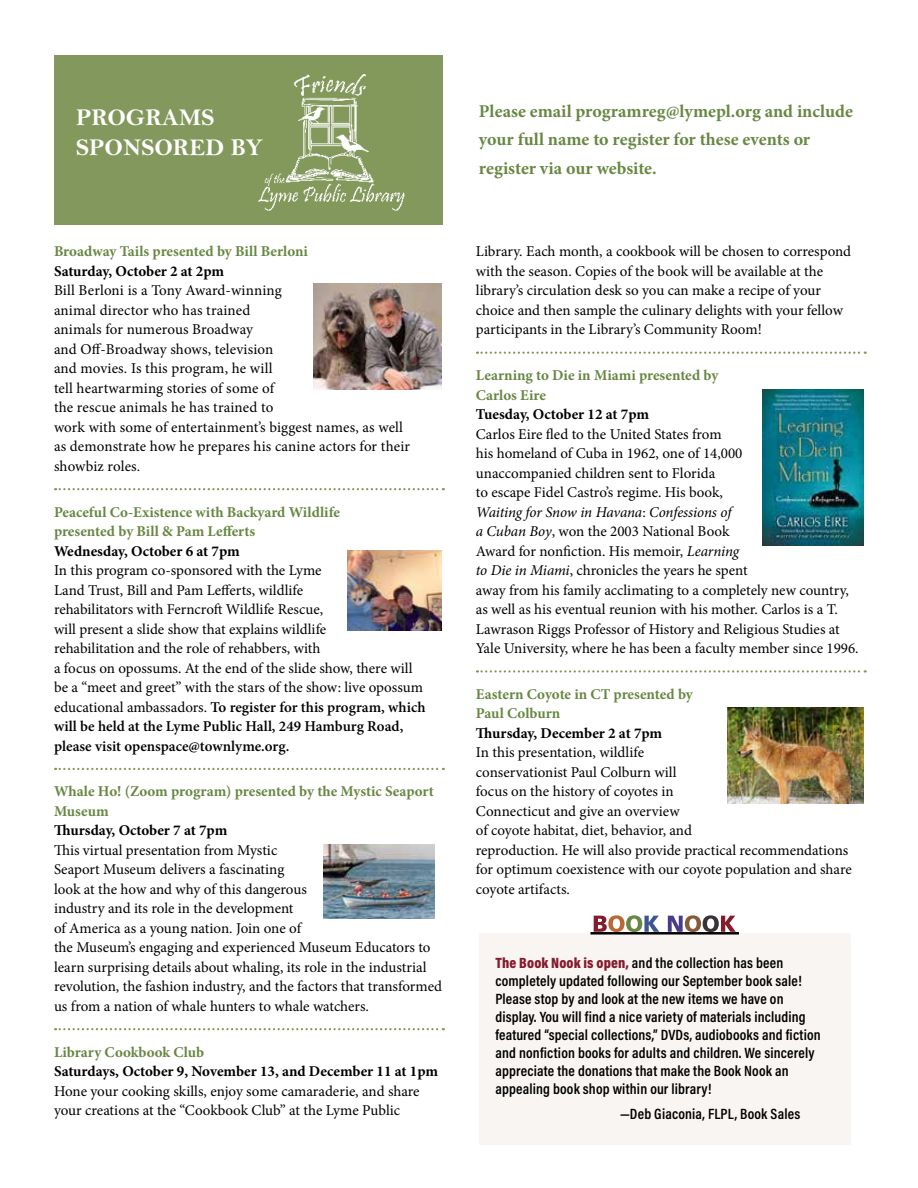
<style>
.page{position:relative;width:918px;height:1188px;background:#fff}
.page>*{position:absolute;margin:0;border:0;box-sizing:border-box;transform-origin:0 0}
.t1{font:700 24px/30px "Bell";color:#fff}
.t2{font:700 18px/28.5px "Minion Pro";letter-spacing:-.005em;color:#678742}
.t3{font:15px/19.5px "Minion Pro";color:#000}
.t4{font:600 15px/18px "Acumin Pro Cond";letter-spacing:.01em;color:#000}
.t5{font:700 15px/19.5px "Minion Pro";color:#678742}
.t6{font:700 15px "Minion Pro";letter-spacing:.005em;color:#000}
.s1{font-weight:600}
.s2{font-style:italic}
.s3{font-weight:900;color:#851c2e}
</style>
<div class="page">
<div style="left:54px;top:55px;width:388px;height:169px;background:#83985c"></div>
<svg style="left:55px;top:488px;width:389px;height:2px"></svg>
<svg style="left:55px;top:768px;width:389px;height:2px"></svg>
<svg style="left:55px;top:1028px;width:389px;height:2px"></svg>
<img style="left:258px;top:74px;width:147px;height:137px">
<img style="left:313px;top:283px;width:128px;height:107px">
<img style="left:348px;top:550px;width:93px;height:81px">
<img style="left:323px;top:844px;width:112px;height:74px">
<svg style="left:477px;top:352px;width:389px;height:2px"></svg>
<svg style="left:477px;top:670px;width:389px;height:3px"></svg>
<img style="left:763px;top:390px;width:101px;height:155px">
<img style="left:728px;top:707px;width:136px;height:96px">
<div style="left:479px;top:933px;width:371px;height:212px;background:#f8f5f2"></div>
<svg style="left:668px;top:915px;width:68px;height:17px"></svg>
<svg style="left:594px;top:915px;width:65px;height:17px"></svg>
<hr style="left:590px;top:932px;width:149px;height:3px;background:#000">
<h1 class="t1" style="left:76px;top:103px;width:189px">PROGRAMS<br>SPONSORED BY</h1>
<p class="t2" style="left:479px;top:97px;width:375px">Please email programreg@lymepl.org and include your full name to register for these events or register via our website.</p>
<p class="t5" style="left:54px;top:242px;width:255px">Broadway Tails presented by Bill Berloni</p>
<p class="t6" style="left:54px;top:260px;width:172px">Saturday, October 2 at 2pm</p>
<p class="t3" style="left:54px;top:281px;width:358px">Bill Berloni is a Tony Award-winning<br>animal director who has trained<br>animals for numerous Broadway<br>and Off-Broadway shows, television<br>and movies. Is this program, he will<br>tell heartwarming stories of some of<br>the rescue animals he has trained to<br>work with some of entertainment’s biggest names, as well as demonstrate how he prepares his canine actors for their showbiz roles.</p>
<p class="t5" style="left:54px;top:502px;width:288px">Peaceful Co-Existence with Backyard Wildlife presented by Bill &amp; Pam Lefferts</p>
<p class="t6" style="left:54px;top:540px;width:187px">Wednesday, October 6 at 7pm</p>
<p class="t3" style="left:54px;top:561px;width:373px">In this program co-sponsored with the Lyme<br>Land Trust, Bill and Pam Lefferts, wildlife<br>rehabilitators with Ferncroft Wildlife Rescue,<br>will present a slide show that explains wildlife<br>rehabilitation and the role of rehabbers, with<br>a focus on opossums. At the end of the slide show, there will be a “meet and greet” with the stars of the show: live opossum educational ambassadors. <span class="s1">To register for this program, which will be held at the Lyme Public Hall, 249 Hamburg Road, please visit openspace@townlyme.org.</span></p>
<p class="t5" style="left:54px;top:782px;width:381px">Whale Ho! (Zoom program) presented by the Mystic Seaport<br>Museum</p>
<p class="t6" style="left:54px;top:820px;width:175px">Thursday, October 7 at 7pm</p>
<p class="t3" style="left:54px;top:840px;width:390px">This virtual presentation from Mystic<br>Seaport Museum delivers a fascinating<br>look at the how and why of this dangerous<br>industry and its role in the development<br>of America as a young nation. Join one of<br>the Museum’s engaging and experienced Museum Educators to learn surprising details about whaling, its role in the industrial revolution, the fashion industry, and the factors that transformed us from a nation of whale hunters to whale watchers.</p>
<p class="t5" style="left:54px;top:1042px;width:152px">Library Cookbook Club</p>
<p class="t6" style="left:54px;top:1061px;width:386px">Saturdays, October 9, November 13, and December 11 at 1pm</p>
<p class="t3" style="left:54px;top:1081px;width:367px">Hone your cooking skills, enjoy some camaraderie, and share your creations at the “Cookbook Club” at the Lyme Public</p>
<p class="t3" style="left:476px;top:242px;width:377px">Library. Each month, a cookbook will be chosen to correspond with the season. Copies of the book will be available at the library’s circulation desk so you can make a recipe of your choice and then sample the culinary delights with your fellow participants in the Library’s Community Room!</p>
<p class="t5" style="left:476px;top:365px;width:244px">Learning to Die in Miami presented by<br>Carlos Eire</p>
<p class="t6" style="left:476px;top:404px;width:175px">Tuesday, October 12 at 7pm</p>
<p class="t3" style="left:476px;top:424px;width:384px">Carlos Eire fled to the United States from<br>his homeland of Cuba in 1962, one of 14,000<br>unaccompanied children sent to Florida<br>to escape Fidel Castro’s regime. His book,<br><span class="s2">Waiting for Snow in Havana</span>: <span class="s2">Confessions of<br>a Cuban Boy</span>, won the 2003 National Book<br>Award for nonfiction. His memoir, <span class="s2">Learning<br>to Die in Miami</span>, chronicles the years he spent<br>away from his family acclimating to a completely new country, as well as his eventual reunion with his mother. Carlos is a T.<br>Lawrason Riggs Professor of History and Religious Studies at Yale University, where he has been a faculty member since 1996.</p>
<p class="t5" style="left:476px;top:684px;width:219px">Eastern Coyote in CT presented by<br>Paul Colburn</p>
<p class="t6" style="left:476px;top:722px;width:188px">Thursday, December 2 at 7pm</p>
<p class="t3" style="left:476px;top:743px;width:377px">In this presentation, wildlife<br>conservationist Paul Colburn will<br>focus on the history of coyotes in<br>Connecticut and give an overview<br>of coyote habitat, diet, behavior, and<br>reproduction. He will also provide practical recommendations for optimum coexistence with our coyote population and share coyote artifacts.</p>
<p class="t4" style="left:495px;top:954px;width:327px"><span class="s3">The Book Nook is open,</span> and the collection has been completely updated following our September book sale!<br>Please stop by and look at the new items we have on display. You will find a nice variety of materials including featured “special collections,” DVDs, audiobooks and fiction and nonfiction books for adults and children. We sincerely appreciate the donations that make the Book Nook an appealing book shop within our library!</p>
<p class="t4" style="left:620px;top:1104px;width:182px">—Deb Giaconia, FLPL, Book Sales</p>
</div>
